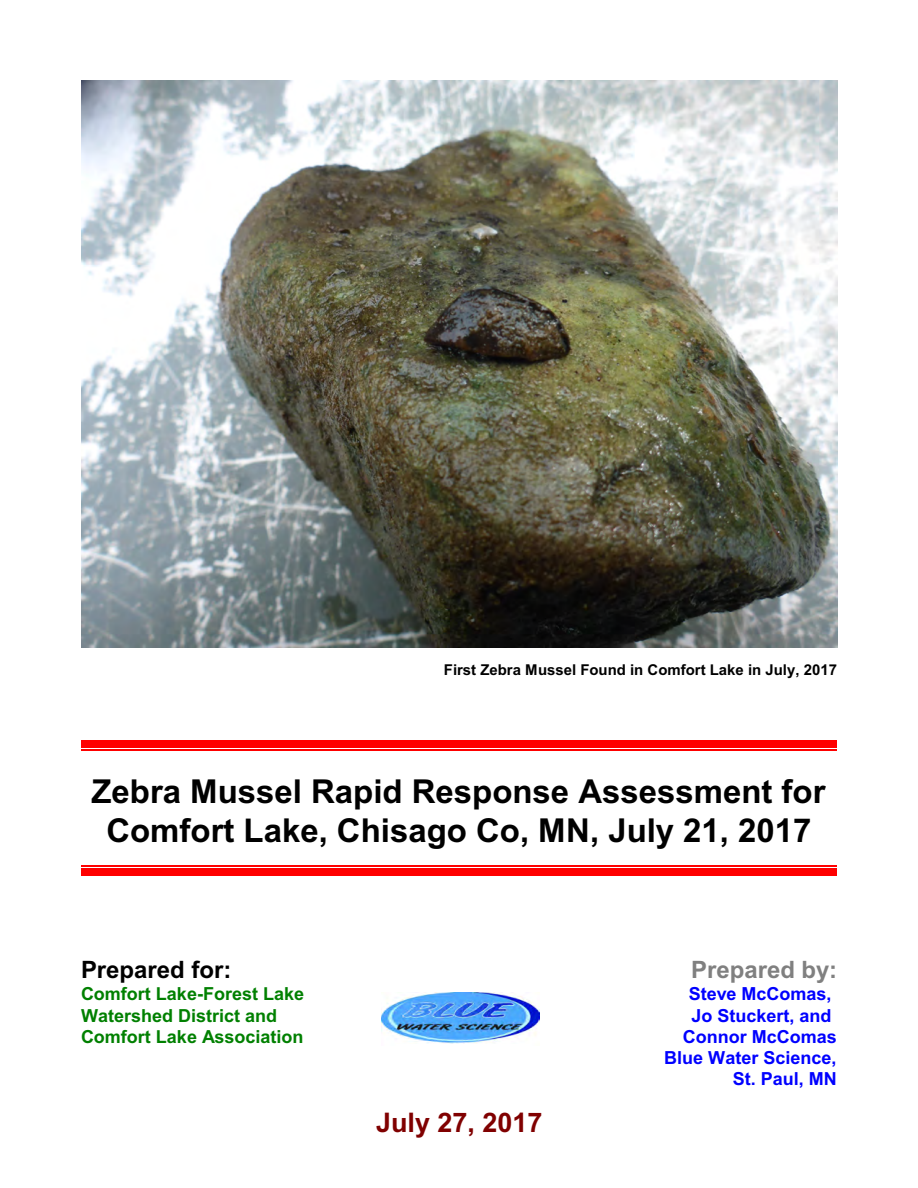
<style>
.page{position:relative;width:918px;height:1188px;background:#fff}
.page>*{position:absolute;margin:0;border:0;box-sizing:border-box;transform-origin:0 0}
.t1{font:700 33px/38.7px "Arial";color:#000;text-align:center}
.t2{font:700 27px "Arial";color:#800000}
.t3{font:700 24px "Arial";color:#000}
.t4{font:700 24px "Arial";color:#808080}
.t5{font:700 18px/21.3px "Arial";color:#00f;text-align:right}
.t6{font:700 18px/21.3px "Arial";color:#008000}
.t7{font:700 15px "Arial";color:#000}
</style>
<div class="page">
<img style="left:81px;top:81px;width:756px;height:567px">
<div style="left:81px;top:740px;width:756px;height:7px;background:#f00"></div>
<hr style="left:81px;top:749px;width:756px;height:1px;background:#f00">
<hr style="left:81px;top:866px;width:756px;height:1px;background:#f00">
<div style="left:81px;top:868px;width:756px;height:8px;background:#f00"></div>
<img style="left:382px;top:992px;width:157px;height:52px">
<p class="t7" style="left:444px;top:664px;width:395px">First Zebra Mussel Found in Comfort Lake in July, 2017</p>
<p class="t1" style="left:91px;top:775px;width:736px">Zebra Mussel Rapid Response Assessment for<br>Comfort Lake, Chisago Co, MN, July 21, 2017</p>
<p class="t3" style="left:81px;top:960px;width:152px">Prepared for:</p>
<p class="t6" style="left:81px;top:985px;width:225px">Comfort Lake-Forest Lake<br>Watershed District and<br>Comfort Lake Association</p>
<p class="t2" style="left:376px;top:1113px;width:168px">July 27, 2017</p>
<p class="t4" style="left:691px;top:960px;width:147px">Prepared by:</p>
<p class="t5" style="left:664px;top:985px;width:174px">Steve McComas,<br>Jo Stuckert, and<br>Connor McComas<br>Blue Water Science,<br>St. Paul, MN</p>
</div>
